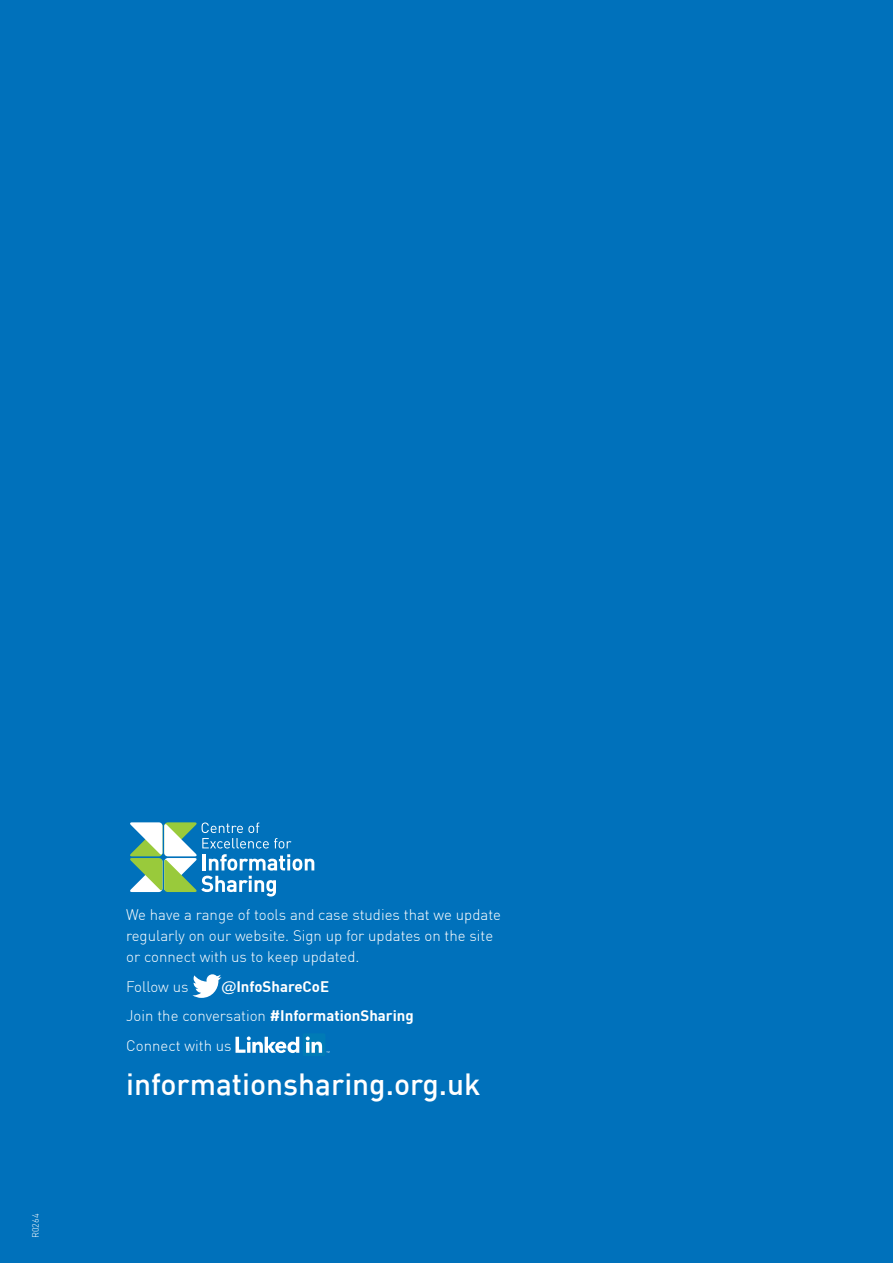
<style>
.page{position:relative;width:893px;height:1263px;background:#0071bb}
.page>*{position:absolute;margin:0;border:0;box-sizing:border-box;transform-origin:0 0}
.t1{font:500 30px "DIN";color:#fff}
.Body_Copy{font:300 15px/21px "DIN";color:#fff}
.Body_Copy-2{font:700 15px "DIN";color:#fff}
.Body_Copy-3{font:300 9px "DIN";color:#fff}
.s1{font-family:"News Gothic BT"}
.s2{font-weight:700}
</style>
<div class="page">
<svg style="left:192px;top:974px;width:29px;height:24px"></svg>
<svg style="left:236px;top:1036px;width:63px;height:17px"></svg>
<div style="left:303px;top:1033px;width:22px;height:23px;background:#007bb6;border-radius:2px"></div>
<svg style="left:306px;top:1036px;width:23px;height:17px"></svg>
<svg style="left:130px;top:822px;width:184px;height:74px"></svg>
<p class="Body_Copy-3" style="left:30px;top:1238px;width:26px;rotate:-90deg">R0264</p>
<p class="Body_Copy" style="left:126px;top:904px;width:376px">We have a range of tools and case studies that we update regularly on our website. Sign up for updates on the site or connect with us to keep updated.</p>
<p class="Body_Copy" style="left:126px;top:976px;width:64px">Follow us</p>
<p class="Body_Copy-2" style="left:221px;top:977px;width:109px"><span class="s1">@</span>InfoShareCoE</p>
<p class="Body_Copy" style="left:126px;top:1005px;width:289px">Join the conversation <span class="s2">#InformationSharing</span></p>
<p class="Body_Copy" style="left:126px;top:1035px;width:107px">Connect with us</p>
<p class="t1" style="left:126px;top:1065px;width:356px">informationsharing.org.uk</p>
</div>
